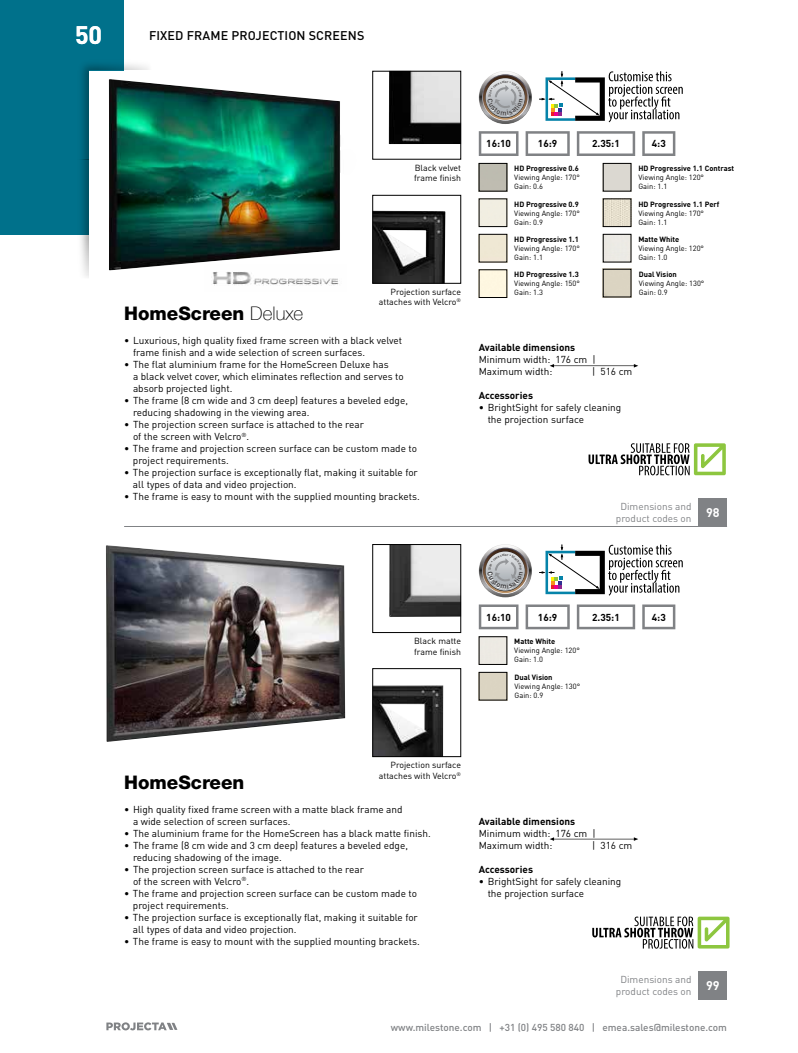
<style>
.page{position:relative;width:798px;height:1053px;background:#fff}
.page>*{position:absolute;margin:0;border:0;box-sizing:border-box;transform-origin:0 0}
.t1{font:700 25px "DIN Pro";color:#fff}
.t2{font:800 18.75px "Helvetica Neue LT Pro";color:#000}
.t3{font:500 12.5px "DIN Pro";letter-spacing:.01em;color:#000}
.t4{font:700 12.5px "DIN Pro";color:#fff}
.t5{font:10px/12px "DIN Pro";color:#000}
.t6{font:700 10px "DIN Pro";color:#000}
.t7{font:500 10px "DIN Pro";color:#808285}
.t8{font:10px/12px "DIN Pro";color:#808285;text-align:center}
.t9{font:8.75px/10.5px "DIN Pro";color:#000;text-align:right}
.t10{font:7.5px/9px "DIN Pro";color:#000}
.t11{font:700 7.5px "DIN Pro";color:#000}
.s1{font-family:"Helvetica Neue";font-weight:100}
</style>
<div class="page">
<svg style="left:106px;top:1022px;width:71px;height:8px"></svg>
<div style="left:0;top:0;width:89px;height:234px;background:#00718b"></div>
<div style="left:53px;top:0;width:71px;height:71px;background:#00718b"></div>
<img style="left:74px;top:64px;width:75px;height:214px">
<div style="left:89px;top:71px;width:88px;height:248px;background:#fff"></div>
<svg style="left:576px;top:131px;width:59px;height:25px"></svg>
<svg style="left:525px;top:131px;width:44px;height:25px"></svg>
<svg style="left:478px;top:131px;width:40px;height:25px"></svg>
<svg style="left:642px;top:131px;width:33px;height:25px"></svg>
<svg style="left:576px;top:604px;width:59px;height:25px"></svg>
<svg style="left:525px;top:604px;width:44px;height:25px"></svg>
<svg style="left:478px;top:604px;width:40px;height:25px"></svg>
<svg style="left:642px;top:604px;width:33px;height:25px"></svg>
<img style="left:109px;top:79px;width:232px;height:191px">
<img style="left:388px;top:73px;width:71px;height:71px">
<div style="left:372px;top:71px;width:89px;height:88px;border:1px solid #000"></div>
<img style="left:374px;top:211px;width:71px;height:70px">
<div style="left:372px;top:195px;width:89px;height:88px;border:1px solid #000"></div>
<img style="left:374px;top:685px;width:69px;height:69px">
<div style="left:372px;top:668px;width:89px;height:88px;border:1px solid #000"></div>
<img style="left:106px;top:545px;width:239px;height:196px">
<img style="left:389px;top:546px;width:70px;height:71px">
<div style="left:372px;top:544px;width:89px;height:88px;border:1px solid #000"></div>
<img style="left:204px;top:264px;width:137px;height:22px">
<div style="left:698px;top:971px;width:28px;height:28px;background:#808285"></div>
<div style="left:698px;top:498px;width:28px;height:28px;background:#808285"></div>
<hr style="left:124px;top:526px;width:602px;height:1px;background:#808285">
<img style="left:604px;top:200px;width:25px;height:25px">
<div style="left:602px;top:198px;width:29px;height:29px;border:1px solid #000"></div>
<div style="left:602px;top:234px;width:29px;height:28px;border:1px solid #000"></div>
<div style="left:602px;top:269px;width:29px;height:28px;border:1px solid #000"></div>
<div style="left:602px;top:163px;width:29px;height:28px;border:1px solid #000"></div>
<svg style="left:549px;top:364px;width:89px;height:3px"></svg>
<svg style="left:549px;top:837px;width:89px;height:3px"></svg>
<svg style="left:539px;top:71px;width:143px;height:51px"></svg>
<svg style="left:539px;top:544px;width:143px;height:51px"></svg>
<svg style="left:592px;top:916px;width:137px;height:32px"></svg>
<svg style="left:588px;top:443px;width:137px;height:32px"></svg>
<svg style="left:479px;top:71px;width:52px;height:53px"></svg>
<svg style="left:479px;top:544px;width:52px;height:53px"></svg>
<h1 class="t1" style="left:75px;top:18px;width:29px">50</h1>
<p class="t3" style="left:149px;top:27px;width:217px">FIXED FRAME PROJECTION SCREENS</p>
<p class="t9" style="left:414px;top:162px;width:48px;text-align:left">Black velvet frame finish</p>
<p class="t9" style="left:379px;top:286px;width:84px">Projection surface attaches with Velcro<sup>®</sup></p>
<h2 class="t2" style="left:124px;top:302px;width:181px">HomeScreen <span class="s1">Deluxe</span></h2>
<p class="t5" style="left:133px;top:334px;width:270px;text-indent:-9px">• Luxurious, high quality fixed frame screen with a black velvet frame finish and a wide selection of screen surfaces.</p>
<p class="t5" style="left:133px;top:358px;width:272px;text-indent:-9px">• The flat aluminium frame for the HomeScreen Deluxe has<br>a black velvet cover, which eliminates reflection and serves to absorb projected light.</p>
<p class="t5" style="left:133px;top:394px;width:276px;text-indent:-9px">• The frame (8 cm wide and 3 cm deep) features a beveled edge, reducing shadowing in the viewing area.</p>
<p class="t5" style="left:133px;top:418px;width:232px;text-indent:-9px">• The projection screen surface is attached to the rear of the screen with Velcro<sup>®</sup>.</p>
<p class="t5" style="left:133px;top:442px;width:285px;text-indent:-9px">• The frame and projection screen surface can be custom made to project requirements.</p>
<p class="t5" style="left:133px;top:466px;width:286px;text-indent:-9px">• The projection surface is exceptionally flat, making it suitable for all types of data and video projection.</p>
<p class="t5" style="left:124px;top:490px;width:297px">• The frame is easy to mount with the supplied mounting brackets.</p>
<p class="t6" style="left:486px;top:137px;width:26px">16:10</p>
<p class="t6" style="left:537px;top:137px;width:21px">16:9</p>
<p class="t6" style="left:592px;top:137px;width:29px">2.35:1</p>
<p class="t6" style="left:651px;top:137px;width:15px">4:3</p>
<p class="t11" style="left:514px;top:163px;width:66px">HD Progressive 0.6</p>
<p class="t10" style="left:514px;top:173px;width:67px">Viewing Angle: 170°<br>Gain: 0.6</p>
<p class="t11" style="left:514px;top:199px;width:66px">HD Progressive 0.9</p>
<p class="t10" style="left:514px;top:208px;width:67px">Viewing Angle: 170°<br>Gain: 0.9</p>
<p class="t11" style="left:514px;top:234px;width:66px">HD Progressive 1.1</p>
<p class="t10" style="left:514px;top:243px;width:67px">Viewing Angle: 170°<br>Gain: 1.1</p>
<p class="t11" style="left:514px;top:270px;width:66px">HD Progressive 1.3</p>
<p class="t10" style="left:514px;top:279px;width:67px">Viewing Angle: 150°<br>Gain: 1.3</p>
<p class="t11" style="left:638px;top:163px;width:97px">HD Progressive 1.1 Contrast</p>
<p class="t10" style="left:638px;top:173px;width:67px">Viewing Angle: 120°<br>Gain: 1.1</p>
<p class="t11" style="left:638px;top:199px;width:82px">HD Progressive 1.1 Perf</p>
<p class="t10" style="left:638px;top:208px;width:67px">Viewing Angle: 170°<br>Gain: 1.1</p>
<p class="t11" style="left:638px;top:234px;width:42px">Matte White</p>
<p class="t10" style="left:638px;top:243px;width:67px">Viewing Angle: 120°<br>Gain: 1.0</p>
<p class="t11" style="left:638px;top:269px;width:40px">Dual Vision</p>
<p class="t10" style="left:638px;top:278px;width:67px">Viewing Angle: 130°<br>Gain: 0.9</p>
<p class="t6" style="left:478px;top:341px;width:98px">Available dimensions</p>
<p class="t5" style="left:478px;top:353px;width:118px">Minimum width: 176 cm |<br>Maximum width:</p>
<p class="t5" style="left:592px;top:365px;width:42px">| 516 cm</p>
<p class="t6" style="left:478px;top:389px;width:56px">Accessories</p>
<p class="t5" style="left:487px;top:401px;width:135px;text-indent:-9px">• BrightSight for safely cleaning the projection surface</p>
<p class="t8" style="left:615px;top:500px;width:77px">Dimensions and product codes on</p>
<p class="t4" style="left:705px;top:504px;width:15px">98</p>
<p class="t9" style="left:414px;top:634px;width:48px;line-height:11.2px;text-align:left">Black matte frame finish</p>
<p class="t6" style="left:486px;top:610px;width:26px">16:10</p>
<p class="t6" style="left:537px;top:610px;width:21px">16:9</p>
<p class="t6" style="left:592px;top:610px;width:29px">2.35:1</p>
<p class="t6" style="left:651px;top:610px;width:15px">4:3</p>
<p class="t11" style="left:514px;top:636px;width:42px">Matte White</p>
<p class="t10" style="left:514px;top:646px;width:67px">Viewing Angle: 120°<br>Gain: 1.0</p>
<p class="t11" style="left:514px;top:672px;width:40px">Dual Vision</p>
<p class="t10" style="left:514px;top:681px;width:67px">Viewing Angle: 130°<br>Gain: 0.9</p>
<p class="t9" style="left:379px;top:759px;width:84px">Projection surface attaches with Velcro<sup>®</sup></p>
<h2 class="t2" style="left:124px;top:770px;width:122px">HomeScreen</h2>
<p class="t5" style="left:133px;top:802px;width:271px;text-indent:-9px">• High quality fixed frame screen with a matte black frame and a wide selection of screen surfaces.</p>
<p class="t5" style="left:124px;top:826px;width:308px">• The aluminium frame for the HomeScreen has a black matte finish.</p>
<p class="t5" style="left:133px;top:838px;width:276px;text-indent:-9px">• The frame (8 cm wide and 3 cm deep) features a beveled edge, reducing shadowing of the image.</p>
<p class="t5" style="left:133px;top:862px;width:232px;text-indent:-9px">• The projection screen surface is attached to the rear of the screen with Velcro<sup>®</sup>.</p>
<p class="t5" style="left:133px;top:886px;width:285px;text-indent:-9px">• The frame and projection screen surface can be custom made to project requirements.</p>
<p class="t5" style="left:133px;top:910px;width:286px;text-indent:-9px">• The projection surface is exceptionally flat, making it suitable for all types of data and video projection.</p>
<p class="t5" style="left:124px;top:934px;width:297px">• The frame is easy to mount with the supplied mounting brackets.</p>
<p class="t6" style="left:478px;top:814px;width:98px">Available dimensions</p>
<p class="t5" style="left:478px;top:826px;width:118px">Minimum width: 176 cm |<br>Maximum width:</p>
<p class="t5" style="left:592px;top:838px;width:42px">| 316 cm</p>
<p class="t6" style="left:478px;top:862px;width:56px">Accessories</p>
<p class="t5" style="left:487px;top:874px;width:135px;text-indent:-9px">• BrightSight for safely cleaning the projection surface</p>
<p class="t8" style="left:615px;top:973px;width:77px">Dimensions and product codes on</p>
<p class="t4" style="left:705px;top:977px;width:15px">99</p>
<p class="t7" style="left:390px;top:1020px;width:337px">www.milestone.com | +31 (0) 495 580 840 | emea.sales@milestone.com</p>
</div>
